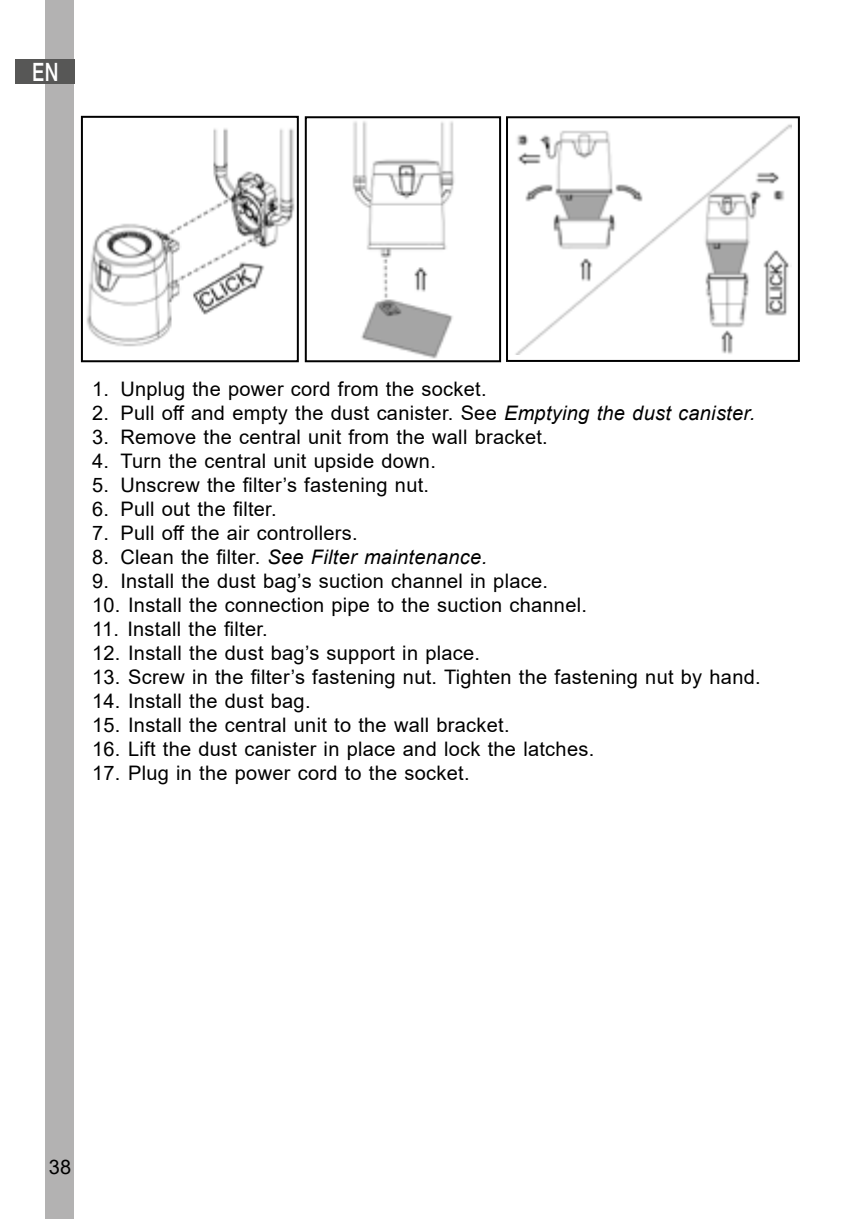
<style>
.page{position:relative;width:868px;height:1219px;background:#fff}
.page>*{position:absolute;margin:0;border:0;box-sizing:border-box;transform-origin:0 0}
.t1{font:500 25.4px "Helvetica Neue LT Std";color:#fff;scale:.75 1}
.t2{font:20px "Arial";letter-spacing:.015em;color:#000}
.t3{font:italic 20px "Arial";letter-spacing:.015em;color:#000}
.s1{font-style:italic}
.s2{font-style:normal}
</style>
<div class="page">
<div style="left:45px;top:0;width:29px;height:1219px;background:#b3b2b2"></div>
<img style="left:515px;top:124px;width:276px;height:231px">
<div style="left:506px;top:116px;width:293px;height:246px;border:2px solid #000"></div>
<img style="left:86px;top:128px;width:209px;height:219px">
<div style="left:81px;top:116px;width:218px;height:246px;border:2px solid #000"></div>
<img style="left:352px;top:121px;width:103px;height:238px">
<div style="left:305px;top:116px;width:196px;height:246px;border:2px solid #000"></div>
<div style="left:15px;top:60px;width:60px;height:24px;background:#575756"></div>
<p class="t1" style="left:32px;top:57px;width:37px">EN</p>
<p class="t2" style="left:92px;top:375px;width:396px">1. Unplug the power cord from the socket.</p>
<p class="t2" style="left:92px;top:399px;width:664px">2. Pull off and empty the dust canister. See <span class="s1">Emptying the dust canister.</span></p>
<p class="t2" style="left:92px;top:423px;width:457px">3. Remove the central unit from the wall bracket.</p>
<p class="t2" style="left:92px;top:447px;width:345px">4. Turn the central unit upside down.</p>
<p class="t2" style="left:92px;top:471px;width:338px">5. Unscrew the filter’s fastening nut.</p>
<p class="t2" style="left:92px;top:495px;width:186px">6. Pull out the filter.</p>
<p class="t2" style="left:92px;top:519px;width:267px">7. Pull off the air controllers.</p>
<p class="t3" style="left:92px;top:544px;width:396px"><span class="s2">8. Clean the filter.</span> See Filter maintenance.</p>
<p class="t2" style="left:92px;top:567px;width:457px">9. Install the dust bag’s suction channel in place.</p>
<p class="t2" style="left:92px;top:591px;width:496px">10. Install the connection pipe to the suction channel.</p>
<p class="t2" style="left:92px;top:615px;width:177px">11. Install the filter.</p>
<p class="t2" style="left:92px;top:639px;width:389px">12. Install the dust bag’s support in place.</p>
<p class="t2" style="left:92px;top:663px;width:670px">13. Screw in the filter’s fastening nut. Tighten the fastening nut by hand.</p>
<p class="t2" style="left:92px;top:687px;width:220px">14. Install the dust bag.</p>
<p class="t2" style="left:92px;top:711px;width:419px">15. Install the central unit to the wall bracket.</p>
<p class="t2" style="left:92px;top:735px;width:503px">16. Lift the dust canister in place and lock the latches.</p>
<p class="t2" style="left:92px;top:759px;width:379px">17. Plug in the power cord to the socket.</p>
<p class="t2" style="left:49px;top:1153px;width:24px">38</p>
</div>
